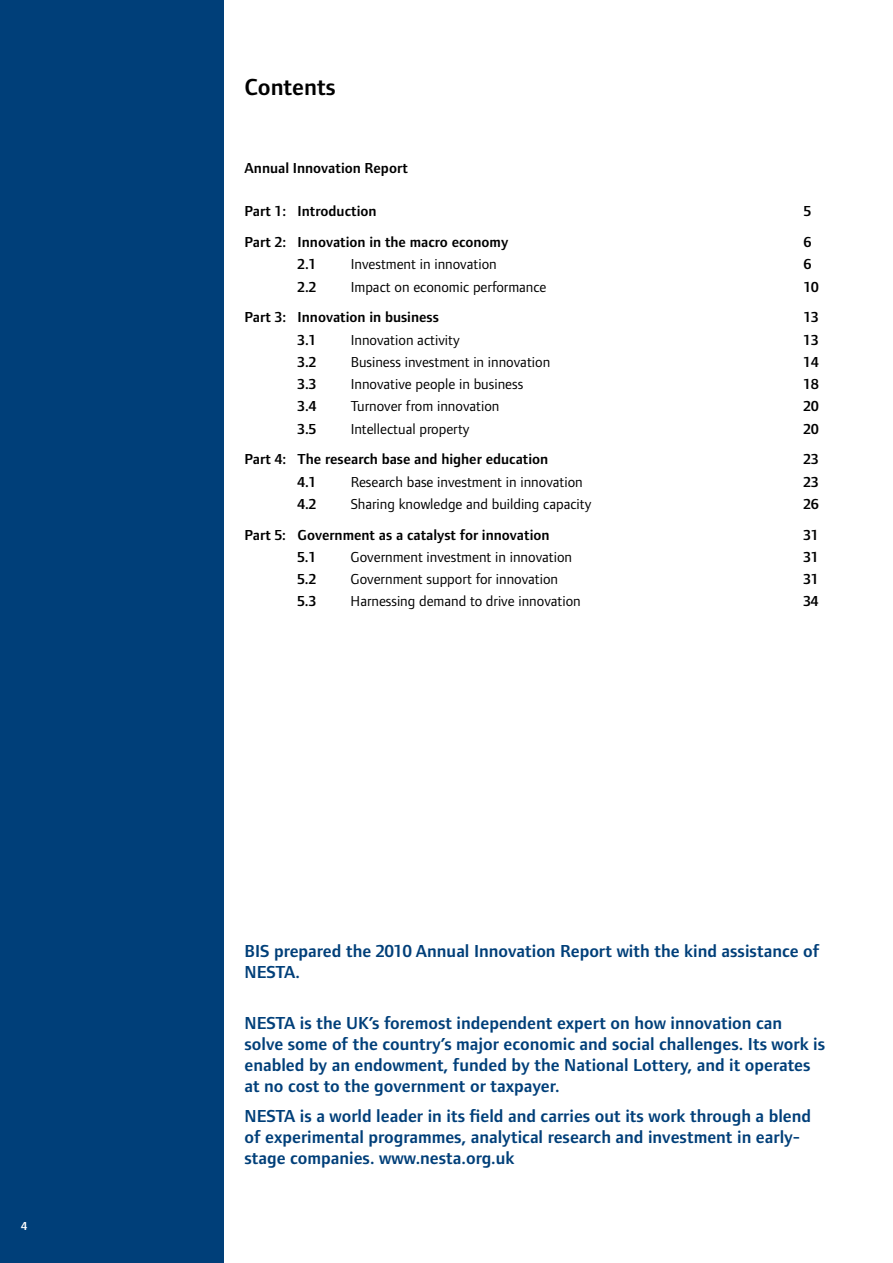
<style>
.page{position:relative;width:893px;height:1263px;background:#fff}
.page>*{position:absolute;margin:0;border:0;box-sizing:border-box;transform-origin:0 0}
.t1{font:600 24px "Foundry Form Sans";color:#000}
.t2{font:600 18px/21px "Foundry Form Sans";color:#003f79}
.t3{font:15px "Foundry Form Sans";color:#000}
.t4{font:600 15px "Foundry Form Sans";color:#000}
.t5{font:600 12px "Foundry Form Sans";color:#fff}
</style>
<div class="page">
<div style="left:0;top:0;width:223px;height:1263px;background:#003f79"></div>
<p class="t5" style="left:21px;top:1219px;width:7px">4</p>
<h1 class="t1" style="left:244px;top:74px;width:93px">Contents</h1>
<p class="t4" style="left:244px;top:159px;width:165px">Annual Innovation Report</p>
<p class="t4" style="left:244px;top:203px;width:134px">Part 1: Introduction</p>
<p class="t4" style="left:804px;top:203px;width:9px">5</p>
<p class="t4" style="left:244px;top:234px;width:265px">Part 2: Innovation in the macro economy</p>
<p class="t4" style="left:804px;top:234px;width:9px">6</p>
<p class="t4" style="left:298px;top:256px;width:20px">2.1</p>
<p class="t3" style="left:351px;top:256px;width:147px">Investment in innovation</p>
<p class="t4" style="left:804px;top:256px;width:9px">6</p>
<p class="t4" style="left:298px;top:278px;width:20px">2.2</p>
<p class="t3" style="left:351px;top:278px;width:197px">Impact on economic performance</p>
<p class="t4" style="left:804px;top:278px;width:16px">10</p>
<p class="t4" style="left:244px;top:309px;width:196px">Part 3: Innovation in business</p>
<p class="t4" style="left:804px;top:309px;width:16px">13</p>
<p class="t4" style="left:298px;top:331px;width:20px">3.1</p>
<p class="t3" style="left:351px;top:331px;width:110px">Innovation activity</p>
<p class="t4" style="left:804px;top:331px;width:16px">13</p>
<p class="t4" style="left:298px;top:353px;width:20px">3.2</p>
<p class="t3" style="left:351px;top:353px;width:201px">Business investment in innovation</p>
<p class="t4" style="left:804px;top:353px;width:16px">14</p>
<p class="t4" style="left:298px;top:376px;width:20px">3.3</p>
<p class="t3" style="left:351px;top:376px;width:174px">Innovative people in business</p>
<p class="t4" style="left:804px;top:376px;width:16px">18</p>
<p class="t4" style="left:298px;top:398px;width:20px">3.4</p>
<p class="t3" style="left:351px;top:398px;width:150px">Turnover from innovation</p>
<p class="t4" style="left:804px;top:398px;width:16px">20</p>
<p class="t4" style="left:298px;top:420px;width:20px">3.5</p>
<p class="t3" style="left:351px;top:420px;width:120px">Intellectual property</p>
<p class="t4" style="left:804px;top:420px;width:16px">20</p>
<p class="t4" style="left:244px;top:451px;width:305px">Part 4: The research base and higher education</p>
<p class="t4" style="left:804px;top:451px;width:16px">23</p>
<p class="t4" style="left:298px;top:473px;width:20px">4.1</p>
<p class="t3" style="left:351px;top:473px;width:234px">Research base investment in innovation</p>
<p class="t4" style="left:803px;top:473px;width:16px">23</p>
<p class="t4" style="left:297px;top:495px;width:20px">4.2</p>
<p class="t3" style="left:351px;top:495px;width:242px">Sharing knowledge and building capacity</p>
<p class="t4" style="left:803px;top:495px;width:16px">26</p>
<p class="t4" style="left:244px;top:526px;width:307px">Part 5: Government as a catalyst for innovation</p>
<p class="t4" style="left:803px;top:526px;width:16px">31</p>
<p class="t4" style="left:297px;top:548px;width:20px">5.1</p>
<p class="t3" style="left:351px;top:548px;width:223px">Government investment in innovation</p>
<p class="t4" style="left:803px;top:548px;width:16px">31</p>
<p class="t4" style="left:297px;top:571px;width:20px">5.2</p>
<p class="t3" style="left:351px;top:571px;width:209px">Government support for innovation</p>
<p class="t4" style="left:803px;top:571px;width:16px">31</p>
<p class="t4" style="left:297px;top:593px;width:20px">5.3</p>
<p class="t3" style="left:351px;top:593px;width:232px">Harnessing demand to drive innovation</p>
<p class="t4" style="left:803px;top:593px;width:16px">34</p>
<p class="t2" style="left:244px;top:941px;width:576px">BIS prepared the 2010 Annual Innovation Report with the kind assistance of<br>NESTA.</p>
<p class="t2" style="left:244px;top:1012px;width:582px">NESTA is the UK’s foremost independent expert on how innovation can solve some of the country’s major economic and social challenges. Its work is enabled by an endowment, funded by the National Lottery, and it operates at no cost to the government or taxpayer.</p>
<p class="t2" style="left:244px;top:1105px;width:568px">NESTA is a world leader in its field and carries out its work through a blend of experimental programmes, analytical research and investment in early&shy;stage companies. www.nesta.org.uk</p>
</div>
